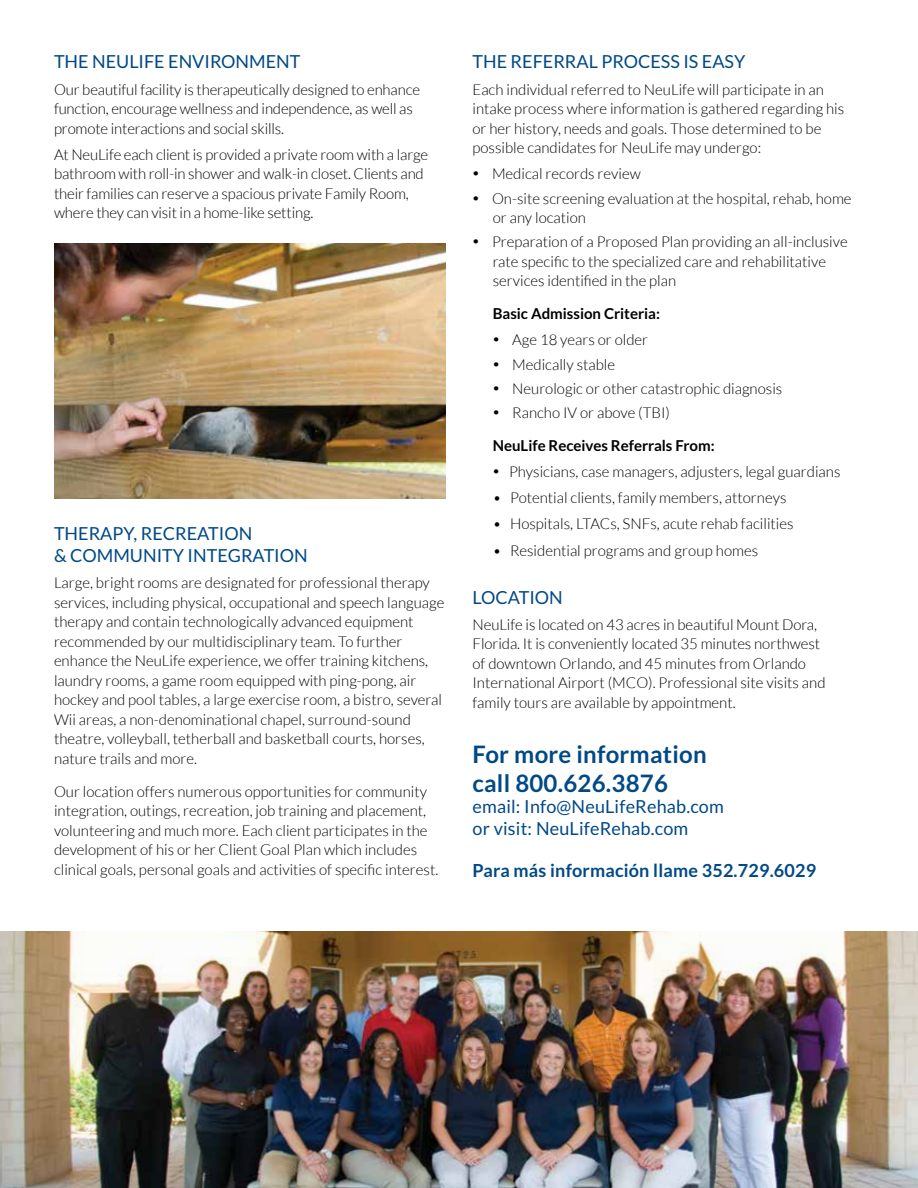
<style>
.page{position:relative;width:918px;height:1188px;background:#fff}
.page>*{position:absolute;margin:0;border:0;box-sizing:border-box;transform-origin:0 0}
.t1{font:700 24px/28.8px "Lato";letter-spacing:.01em;color:#004987}
.t2{font:18px/21.6px "Lato";color:#004987}
.t3{font:700 18px "Lato";letter-spacing:.01em;color:#004987}
.t4{font:300 15px/19.5px "Lato";color:#000}
.t5{font:700 15px "Lato";color:#000}
</style>
<div class="page">
<img style="left:0;top:932px;width:918px;height:256px">
<img style="left:54px;top:243px;width:392px;height:255px">
<p class="t2" style="left:54px;top:51px;width:248px">THE NEULIFE ENVIRON MENT</p>
<p class="t4" style="left:54px;top:80px;width:368px">Our beautiful facility is therapeutically designed to enhance function, encourage wellness and independence, as well as promote interactions and social skills.</p>
<p class="t4" style="left:54px;top:145px;width:376px">At NeuLife each client is provided a private room with a large bathroom with roll-in shower and walk-in closet. Clients and their families can reserve a spacious private Family Room, where they can visit in a home-like setting.</p>
<p class="t2" style="left:54px;top:523px;width:252px">THERAPY, RECREATION<br>&amp; COMMUN ITY INTEGRATION</p>
<p class="t4" style="left:54px;top:573px;width:392px">Large, bright rooms are designated for professional therapy services, including physical, occupational and speech language therapy and contain technologically advanced equipment recommended by our multidisciplinary team. To further enhance the NeuLife experience, we offer training kitchens, laundry rooms, a game room equipped with ping-pong, air hockey and pool tables, a large exercise room, a bistro, several Wii areas, a non-denominational chapel, surround-sound theatre, volleyball, tetherball and basketball courts, horses, nature trails and more.</p>
<p class="t4" style="left:54px;top:782px;width:386px">Our location offers numerous opportunities for community integration, outings, recreation, job training and placement, volunteering and much more. Each client participates in the development of his or her Client Goal Plan which includes clinical goals, personal goals and activities of specific interest.</p>
<p class="t2" style="left:472px;top:51px;width:274px">THE REFERRAL PROCESS IS EASY</p>
<p class="t4" style="left:472px;top:80px;width:373px">Each individual referred to NeuLife will participate in an intake process where information is gathered regarding his or her history, needs and goals. Those determined to be possible candidates for NeuLife may undergo:</p>
<p class="t4" style="left:472px;top:164px;width:170px">• Medical records review</p>
<p class="t4" style="left:493px;top:189px;width:360px;text-indent:-20px">• On-site screening evaluation at the hospital, rehab, home or any location</p>
<p class="t4" style="left:493px;top:232px;width:357px;text-indent:-20px">• Preparation of a Proposed Plan providing an all-inclusive rate specific to the specialized care and rehabilitative services identified in the plan</p>
<p class="t5" style="left:493px;top:305px;width:169px">Basic Admission Criteria:</p>
<p class="t4" style="left:493px;top:330px;width:157px">• Age 18 years or older</p>
<p class="t4" style="left:493px;top:354px;width:124px">• Medically stable</p>
<p class="t4" style="left:493px;top:379px;width:291px">• Neurologic or other catastrophic diagnosis</p>
<p class="t4" style="left:493px;top:403px;width:179px">• Rancho IV or above (TBI)</p>
<p class="t5" style="left:493px;top:437px;width:223px">NeuLife Receives Referrals From:</p>
<p class="t4" style="left:493px;top:462px;width:349px">• Physicians, case managers, adjusters, legal guardians</p>
<p class="t4" style="left:493px;top:488px;width:295px">• Potential clients, family members, attorneys</p>
<p class="t4" style="left:493px;top:514px;width:302px">• Hospitals, LTACs, SNFs, acute rehab facilities</p>
<p class="t4" style="left:493px;top:541px;width:267px">• Residential programs and group homes</p>
<p class="t2" style="left:472px;top:586px;width:88px">LOCATION</p>
<p class="t4" style="left:472px;top:615px;width:355px">NeuLife is located on 43 acres in beautiful Mount Dora, Florida. It is conveniently located 35 minutes northwest of downtown Orlando, and 45 minutes from Orlando International Airport (MCO). Professional site visits and family tours are available by appointment.</p>
<h1 class="t1" style="left:472px;top:739px;width:236px">For more information call 800.626.3876</h1>
<p class="t2" style="left:472px;top:796px;width:253px">EMAIL: I NFO@NEULIFEREHAB.COM<br>OR VISIT: NEULIFEREHAB.COM</p>
<p class="t3" style="left:472px;top:860px;width:345px">Para más información llame 352.729.6029</p>
</div>
